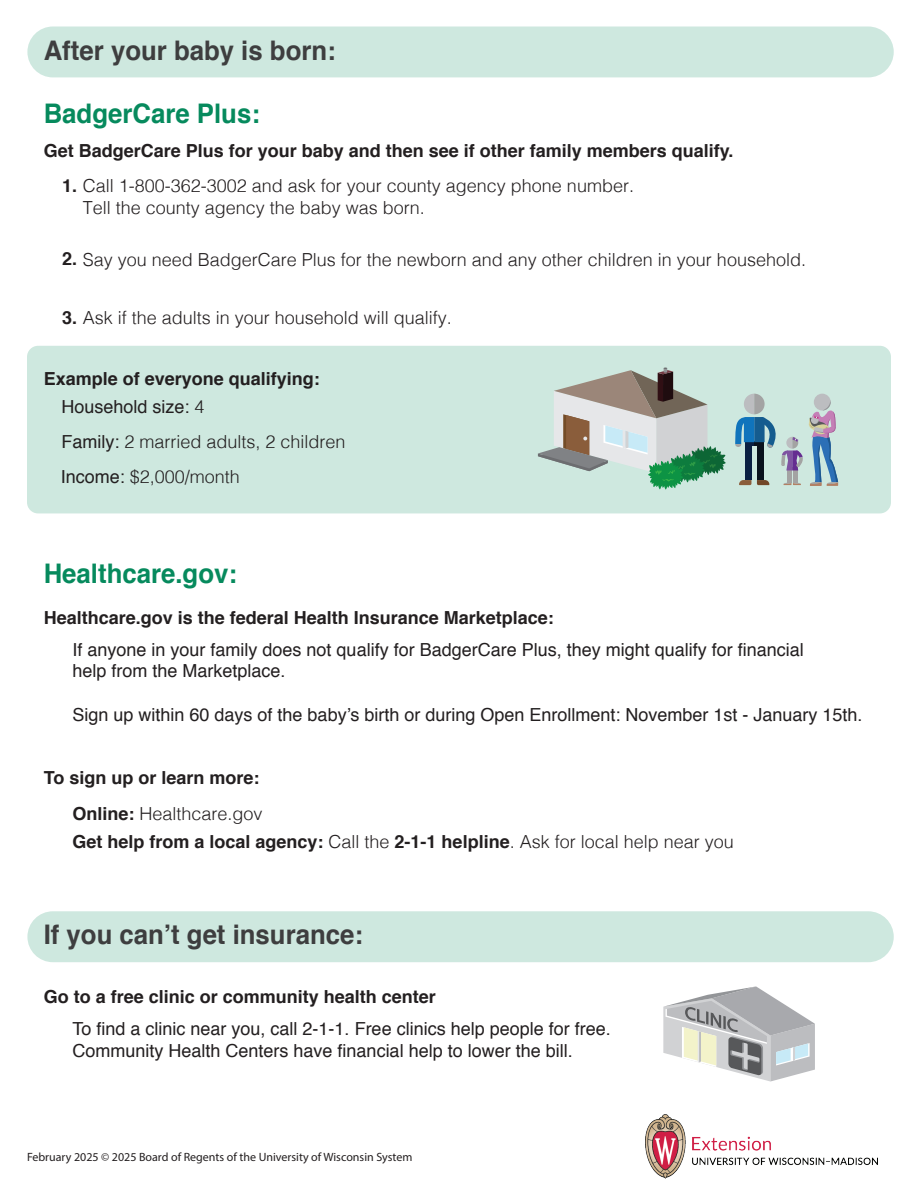
<style>
.page{position:relative;width:918px;height:1188px;background:#fff}
.page>*{position:absolute;margin:0;border:0;box-sizing:border-box;transform-origin:0 0}
.t1{font:700 27px "Helvetica";color:#3e3e3f;scale:.95 1}
.t2{font:700 27px "Helvetica";color:#068a5d;scale:.95 1}
.t3{font:700 18px/27.9px "Helvetica";color:#231f20}
.t4{font:18px/21.6px "Helvetica";color:#231f20}
.t5{font:300 18px/21.6px "Helvetica";color:#231f20}
.t6{font:12px "Myriad Pro";color:#231f20}
.s1{font-weight:700}
.s2{font-weight:400}
.s3{font-weight:300}
</style>
<div class="page">
<div style="left:27px;top:346px;width:864px;height:167px;background:#cee8df;border-radius:11px"></div>
<div style="left:27px;top:27px;width:867px;height:50px;background:#cee8df;border-radius:25px"></div>
<div style="left:27px;top:911px;width:867px;height:51px;background:#cee8df;border-radius:25px"></div>
<svg style="left:538px;top:368px;width:188px;height:122px"></svg>
<div style="left:745px;top:441px;width:6px;height:39px;background:#0a1f42"></div>
<svg style="left:739px;top:480px;width:12px;height:5px"></svg>
<div style="left:757px;top:441px;width:6px;height:39px;background:#0a121d"></div>
<svg style="left:757px;top:480px;width:12px;height:5px"></svg>
<div style="left:814px;top:394px;width:17px;height:17px;background:#bcbdc0;border-radius:50%"></div>
<svg style="left:809px;top:401px;width:29px;height:85px"></svg>
<hr style="left:787px;top:469px;width:4px;height:14px;background:#a3a3a3">
<hr style="left:793px;top:468px;width:4px;height:15px;background:#a3a3a3">
<svg style="left:784px;top:483px;width:17px;height:2px"></svg>
<svg style="left:735px;top:394px;width:68px;height:76px"></svg>
<svg style="left:663px;top:986px;width:152px;height:96px"></svg>
<img style="left:645px;top:1115px;width:232px;height:64px">
<h1 class="t1" style="left:44px;top:28px;width:309px">After your baby is born:</h1>
<h1 class="t2" style="left:44px;top:91px;width:229px">BadgerCare Plus:</h1>
<p class="t3" style="left:44px;top:137px;width:691px">Get BadgerCare Plus for your baby and then see if other family members qualify.</p>
<p class="t5" style="left:83px;top:174px;width:553px;text-indent:-20px"><span class="s1">1.</span> Call 1-800-362-3002 and ask for your county agency phone number.<br>Tell the county agency the baby was born.</p>
<p class="t5" style="left:62px;top:247px;width:745px"><span class="s1">2.</span> Say you need BadgerCare Plus for the newborn and any other children in your household.</p>
<p class="t5" style="left:62px;top:306px;width:391px"><span class="s1">3.</span> Ask if the adults in your household will qualify.</p>
<p class="t3" style="left:62px;top:365px;width:260px;text-indent:-18px">Example of everyone qualifying:<br><span class="s2">Household size:</span> <span class="s3">4</span></p>
<p class="t5" style="left:61px;top:423px;width:286px;line-height:35px"><span class="s2">Family:</span> 2 married adults, 2 children<br><span class="s2">Income:</span> $2,000/month</p>
<h1 class="t2" style="left:44px;top:552px;width:205px">Healthcare.gov:</h1>
<p class="t3" style="left:44px;top:604px;width:512px">Healthcare.gov is the federal Health Insurance Marketplace:</p>
<p class="t4" style="left:73px;top:639px;width:733px">If anyone in your family does not qualify for BadgerCare Plus, they might qualify for financial help from the Marketplace.</p>
<p class="t4" style="left:73px;top:704px;width:792px">Sign up within 60 days of the baby’s birth or during Open Enrollment: November 1st - January 15th.</p>
<p class="t3" style="left:44px;top:761px;width:220px;line-height:35.4px;text-align:right">To sign up or learn more:<br>Online: <span class="s3">Healthcare.gov</span></p>
<p class="t3" style="left:73px;top:828px;width:663px">Get help from a local agency: <span class="s3">Call the</span> 2-1-1 helpline<span class="s3">. Ask for local help near you</span></p>
<h1 class="t1" style="left:44px;top:913px;width:338px">If you can’t get insurance:</h1>
<p class="t3" style="left:44px;top:983px;width:394px">Go to a free clinic or community health center</p>
<p class="t4" style="left:73px;top:1018px;width:540px">To find a clinic near you, call 2-1-1. Free clinics help people for free.<br>Community Health Centers have financial help to lower the bill.</p>
<p class="t6" style="left:27px;top:1150px;width:387px">February 2025 © 2025 Board of Regents of the University of Wisconsin System</p>
</div>
